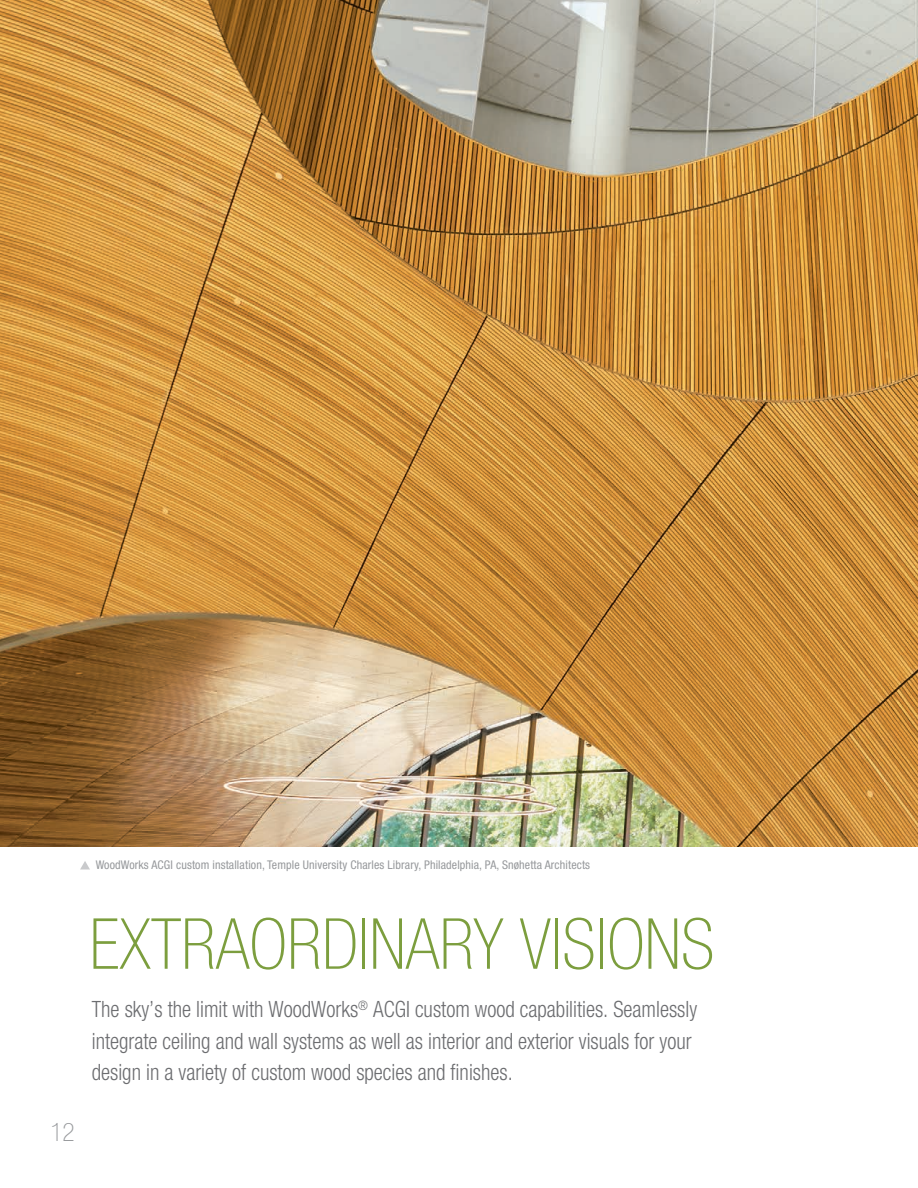
<style>
.page{position:relative;width:918px;height:1188px;background:#fff}
.page>*{position:absolute;margin:0;border:0;box-sizing:border-box;transform-origin:0 0}
.t1{font:100 condensed 70.5px "Helvetica Neue LT Std";color:#7c9e3e}
.t2{font:100 condensed 25.5px "Helvetica Neue LT Std";color:#97999c}
.t3{font:300 condensed 22.5px/31.5px "Helvetica Neue LT Std";color:#6c6d70;scale:.94 1}
.t4{font:condensed 12px "Helvetica Neue LT Std";letter-spacing:.01em;color:#97999c}
</style>
<div class="page">
<div style="left:863px;top:1031px;width:42px;height:42px;border:2px solid #fff;border-radius:50%"></div>
<svg style="left:80px;top:861px;width:10px;height:8px"></svg>
<img style="left:0;top:0;width:918px;height:846px">
<p class="t4" style="left:96px;top:858px;width:496px">WoodWorks ACGI custom installation, Temple University Charles Library, Philadelphia, PA, Snøhetta Architects</p>
<p class="t2" style="left:50px;top:1118px;width:26px">12</p>
<h1 class="t1" style="left:89px;top:904px;width:627px">EXTRAORDINARY VISIONS</h1>
<p class="t3" style="left:92px;top:993px;width:646px">The sky’s the limit with WoodWorks<sup>®</sup> ACGI custom wood capabilities. Seamlessly integrate ceiling and wall systems as well as interior and exterior visuals for your design in a variety of custom wood species and finishes.</p>
</div>
